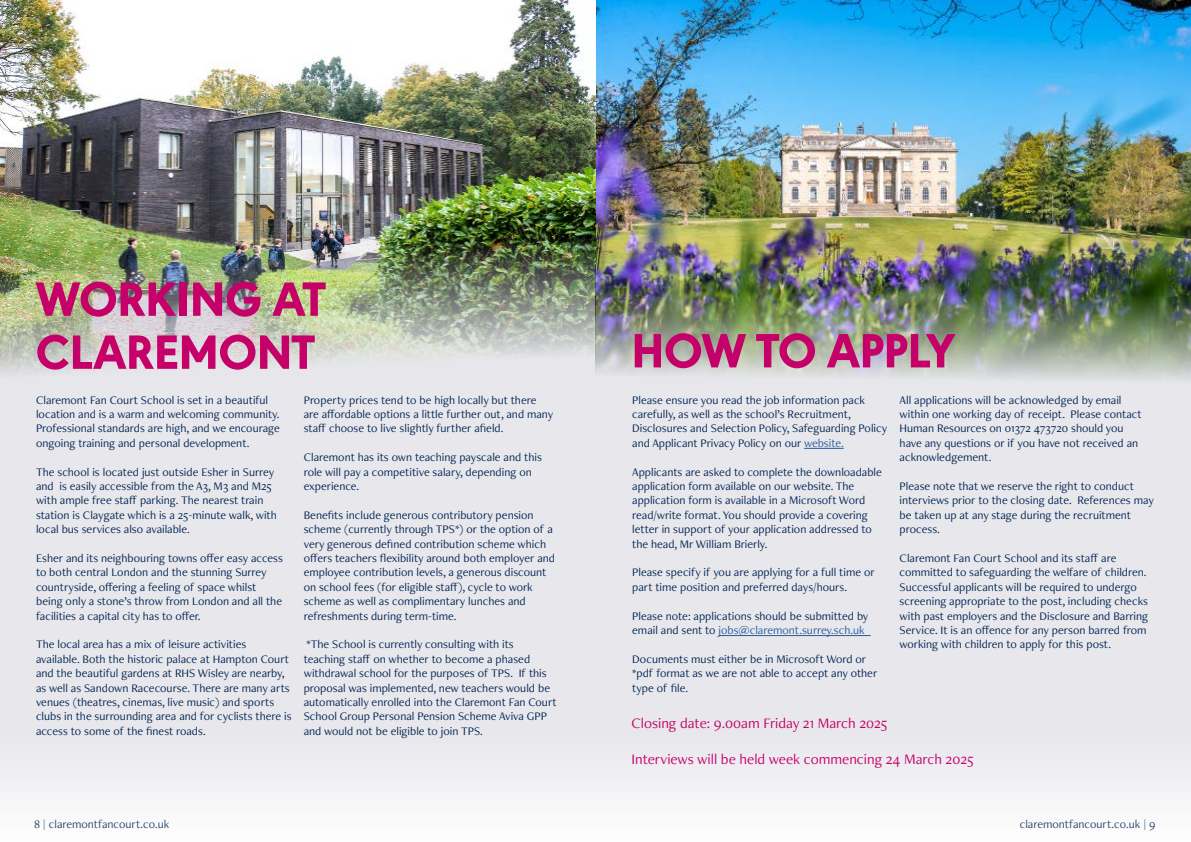
<style>
.page{position:relative;width:1191px;height:842px;background:#fff}
.page>*{position:absolute;margin:0;border:0;box-sizing:border-box;transform-origin:0 0}
.t1{font:800 50px/53px "URW Geometric";color:#c50068}
.t2{font:15px "Freight Neo Pro";color:#c50068}
.t3{font:12px/14.4px "Freight Neo Pro";color:#012553}
.s1{color:#275b9b}
</style>
<div class="page">
<div style="left:0;top:383px;width:1191px;height:414px;background:#e7e7ec"></div>
<img style="left:0;top:0;width:1191px;height:383px">
<hr style="left:804px;top:448px;width:39px;height:1px;background:#275b9b">
<hr style="left:718px;top:635px;width:152px;height:1px;background:#275b9b">
<h1 class="t1" style="left:36px;top:270px;width:291px">WORKING AT<br>CLAREMONT</h1>
<p class="t3" style="left:36px;top:392px;width:245px">Claremont Fan Court School is set in a beautiful location and is a warm and welcoming community.<br>Professional standards are high, and we encourage ongoing training and personal development.</p>
<p class="t3" style="left:36px;top:464px;width:242px">The school is located just outside Esher in Surrey and is easily accessible from the A3, M3 and M25 with ample free staff parking. The nearest train station is Claygate which is a 25-minute walk, with local bus services also available.</p>
<p class="t3" style="left:36px;top:550px;width:248px">Esher and its neighbouring towns offer easy access to both central London and the stunning Surrey countryside, offering a feeling of space whilst being only a stone’s throw from London and all the facilities a capital city has to offer.</p>
<p class="t3" style="left:36px;top:637px;width:257px">The local area has a mix of leisure activities available. Both the historic palace at Hampton Court and the beautiful gardens at RHS Wisley are nearby, as well as Sandown Racecourse. There are many arts venues (theatres, cinemas, live music) and sports clubs in the surrounding area and for cyclists there is access to some of the finest roads.</p>
<p class="t3" style="left:304px;top:392px;width:251px">Property prices tend to be high locally but there are affordable options a little further out, and many staff choose to live slightly further afield.</p>
<p class="t3" style="left:304px;top:450px;width:240px">Claremont has its own teaching payscale and this role will pay a competitive salary, depending on experience.</p>
<p class="t3" style="left:304px;top:507px;width:253px">Benefits include generous contributory pension scheme (currently through TPS*) or the option of a very generous defined contribution scheme which offers teachers flexibility around both employer and employee contribution levels, a generous discount on school fees (for eligible staff), cycle to work scheme as well as complimentary lunches and refreshments during term-time.</p>
<p class="t3" style="left:304px;top:637px;width:254px">*The School is currently consulting with its<br>teaching staff on whether to become a phased withdrawal school for the purposes of TPS. If this proposal was implemented, new teachers would be automatically enrolled into the Claremont Fan Court School Group Personal Pension Scheme Aviva GPP and would not be eligible to join TPS.</p>
<h1 class="t1" style="left:631px;top:321px;width:325px">HOW TO APPLY</h1>
<p class="t3" style="left:632px;top:392px;width:256px">Please ensure you read the job information pack carefully, as well as the school’s Recruitment, Disclosures and Selection Policy, Safeguarding Policy and Applicant Privacy Policy on our <span class="s1">website.</span></p>
<p class="t3" style="left:632px;top:464px;width:251px">Applicants are asked to complete the downloadable application form available on our website. The application form is available in a Microsoft Word read/write format. You should provide a covering letter in support of your application addressed to the head, Mr William Brierly.</p>
<p class="t3" style="left:632px;top:565px;width:244px">Please specify if you are applying for a full time or part time position and preferred days/hours.</p>
<p class="t3" style="left:632px;top:608px;width:238px">Please note: applications should be submitted by email and sent to <span class="s1">jobs@claremont.surrey.sch.uk</span></p>
<p class="t3" style="left:632px;top:651px;width:247px">Documents must either be in Microsoft Word or *pdf format as we are not able to accept any other type of file.</p>
<p class="t3" style="left:899px;top:392px;width:243px">All applications will be acknowledged by email within one working day of receipt. Please contact Human Resources on 01372 473720 should you have any questions or if you have not received an acknowledgement.</p>
<p class="t3" style="left:899px;top:478px;width:256px">Please note that we reserve the right to conduct interviews prior to the closing date. References may be taken up at any stage during the recruitment process.</p>
<p class="t3" style="left:899px;top:550px;width:250px">Claremont Fan Court School and its staff are committed to safeguarding the welfare of children.<br>Successful applicants will be required to undergo screening appropriate to the post, including checks with past employers and the Disclosure and Barring Service. It is an offence for any person barred from working with children to apply for this post.</p>
<p class="t2" style="left:631px;top:713px;width:257px">Closing date: 9.00am Friday 21 March 2025</p>
<p class="t2" style="left:631px;top:749px;width:344px">Interviews will be held week commencing 24 March 2025</p>
<p class="t3" style="left:34px;top:816px;width:137px">8 | claremontfancourt.co.uk</p>
<p class="t3" style="left:1019px;top:816px;width:137px">claremontfancourt.co.uk | 9</p>
</div>
